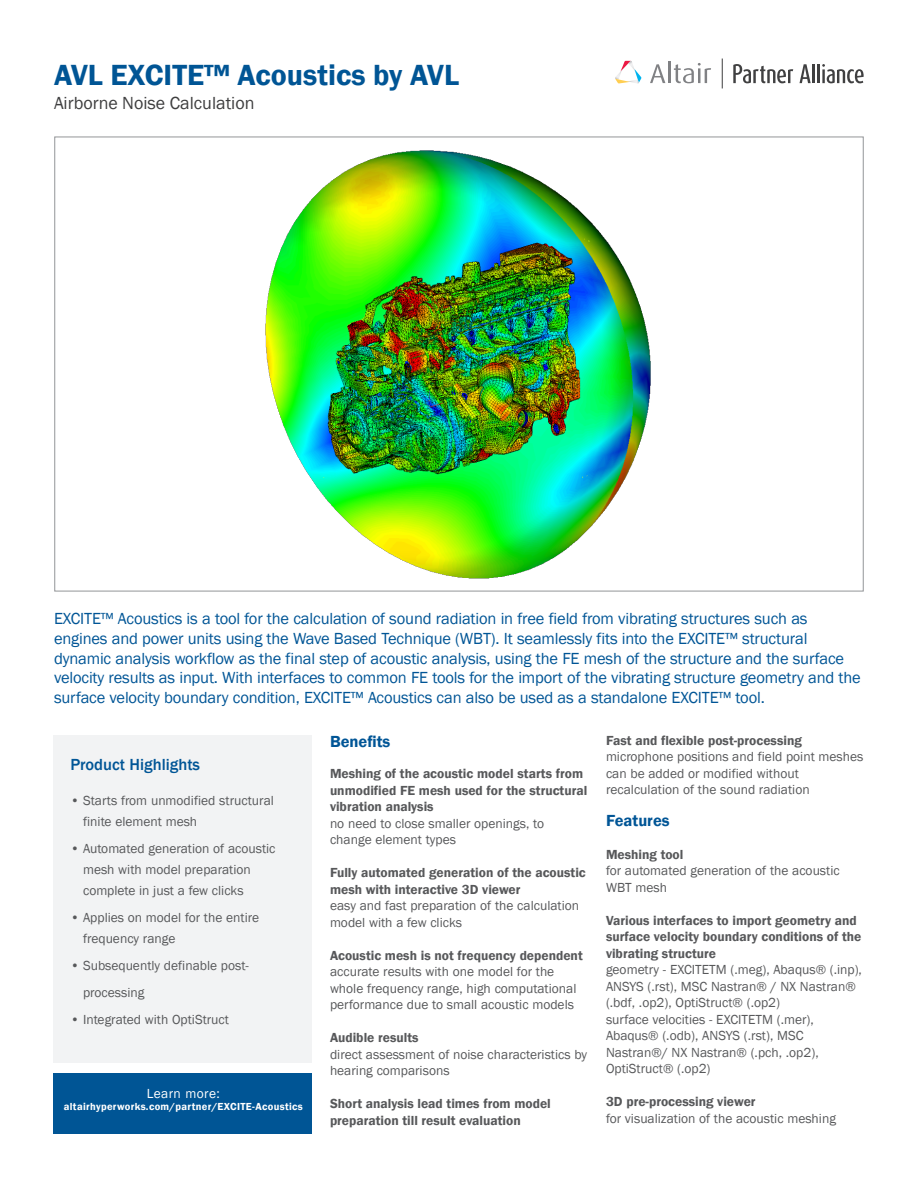
<style>
.page{position:relative;width:918px;height:1188px;background:#fff}
.page>*{position:absolute;margin:0;border:0;box-sizing:border-box;transform-origin:0 0}
.t1{font:600 30px "Franklin Gothic";color:#005595}
.t2{font:18px "Franklin Gothic";color:#3e3e3f}
.body{font:16.5px/19.8px "Franklin Gothic";letter-spacing:-.01em;color:#005596}
.body-2{font:500 16.5px "Franklin Gothic";color:#005596}
.body-3{font:600 16.5px "Franklin Gothic";color:#005596}
.body-4{font:13.5px/16.5px "Franklin Gothic";color:#57585a}
.body-5{font:600 13.5px/16.5px "Franklin Gothic";color:#57585a}
.body-6{font:13.5px "Franklin Gothic";letter-spacing:.03em;color:#fff}
.body-7{font:600 10.5px "Franklin Gothic";letter-spacing:.03em;color:#fff}
.s1{font-weight:600}
</style>
<div class="page">
<div style="left:54px;top:1074px;width:258px;height:60px;background:#005595"></div>
<img style="left:265px;top:150px;width:386px;height:429px">
<svg style="left:650px;top:64px;width:15px;height:19px"></svg>
<hr style="left:668px;top:62px;width:3px;height:21px;background:#808184">
<svg style="left:674px;top:63px;width:37px;height:20px"></svg>
<svg style="left:615px;top:61px;width:27px;height:23px"></svg>
<svg style="left:722px;top:59px;width:1px;height:29px"></svg>
<svg style="left:733px;top:64px;width:60px;height:19px"></svg>
<svg style="left:800px;top:64px;width:11px;height:19px"></svg>
<hr style="left:812px;top:64px;width:3px;height:19px;background:#404041">
<hr style="left:817px;top:64px;width:3px;height:19px;background:#404041">
<svg style="left:822px;top:64px;width:42px;height:19px"></svg>
<div style="left:54px;top:735px;width:258px;height:328px;background:#f2f3f4"></div>
<p class="t1" style="left:54px;top:57px;width:407px">AVL EXCITE™ Acoustics by AVL</p>
<p class="t2" style="left:54px;top:92px;width:202px">Airborne Noise Calculation</p>
<p class="body" style="left:54px;top:609px;width:808px">EXCITE™ Acoustics is a tool for the calculation of sound radiation in free field from vibrating structures such as engines and power units using the Wave Based Technique (WBT). It seamlessly fits into the EXCITE™ structural dynamic analysis workflow as the final step of acoustic analysis, using the FE mesh of the structure and the surface velocity results as input. With interfaces to common FE tools for the import of the vibrating structure geometry and the surface velocity boundary condition, EXCITE™ Acoustics can also be used as a standalone EXCITE™ tool.</p>
<p class="body-2" style="left:70px;top:754px;width:131px">Product Highlights</p>
<p class="body-4" style="left:83px;top:791px;width:192px;line-height:21px;text-indent:-13px">• Starts from unmodified structural finite element mesh</p>
<p class="body-4" style="left:83px;top:839px;width:194px;line-height:21px;text-indent:-13px">• Automated generation of acoustic mesh with model preparation complete in just a few clicks</p>
<p class="body-4" style="left:83px;top:908px;width:178px;line-height:21px;text-indent:-13px">• Applies on model for the entire frequency range</p>
<p class="body-4" style="left:83px;top:953px;width:167px;line-height:27px;text-indent:-13px">• Subsequently definable post&shy;processing</p>
<p class="body-4" style="left:70px;top:1012px;width:160px">• Integrated with OptiStruct</p>
<p class="body-6" style="left:147px;top:1085px;width:75px">Learn more:</p>
<p class="body-7" style="left:64px;top:1100px;width:240px">altairhyperworks.com/partner/EXCITE-Acoustics</p>
<p class="body-3" style="left:330px;top:731px;width:62px">Benefits</p>
<p class="body-5" style="left:330px;top:766px;width:259px">Meshing of the acoustic model starts from unmodified FE mesh used for the structural vibration analysis</p>
<p class="body-4" style="left:330px;top:815px;width:216px">no need to close smaller openings, to change element types</p>
<p class="body-5" style="left:330px;top:865px;width:257px">Fully automated generation of the acoustic mesh with interactive 3D viewer</p>
<p class="body-4" style="left:330px;top:898px;width:251px">easy and fast preparation of the calculation model with a few clicks</p>
<p class="body-4" style="left:330px;top:947px;width:254px"><span class="s1">Acoustic mesh is not frequency dependent </span>accurate results with one model for the whole frequency range, high computational</p>
<p class="body-4" style="left:330px;top:997px;width:246px">performance due to small acoustic models</p>
<p class="body-5" style="left:330px;top:1030px;width:90px">Audible results</p>
<p class="body-4" style="left:330px;top:1046px;width:259px">direct assessment of noise characteristics by hearing comparisons</p>
<p class="body-5" style="left:330px;top:1096px;width:222px">Short analysis lead times from model preparation till result evaluation</p>
<p class="body-5" style="left:606px;top:732px;width:197px">Fast and flexible post-processing</p>
<p class="body-4" style="left:606px;top:749px;width:259px">microphone positions and field point meshes can be added or modified without</p>
<p class="body-4" style="left:606px;top:782px;width:205px">recalculation of the sound radiation</p>
<p class="body-3" style="left:606px;top:810px;width:65px">Features</p>
<p class="body-5" style="left:606px;top:846px;width:79px">Meshing tool</p>
<p class="body-4" style="left:606px;top:863px;width:235px">for automated generation of the acoustic<br>WBT mesh</p>
<p class="body-5" style="left:606px;top:912px;width:257px">Various interfaces to import geometry and surface velocity boundary conditions of the vibrating structure</p>
<p class="body-4" style="left:606px;top:962px;width:257px">geometry - EXCITETM (.meg), Abaqus® (.inp),<br>ANSYS (.rst), MSC Nastran® / NX Nastran®</p>
<p class="body-4" style="left:606px;top:995px;width:176px">(.bdf, .op2), OptiStruct® (.op2)</p>
<p class="body-4" style="left:606px;top:1011px;width:214px">surface velocities - EXCITETM (.mer),<br>Abaqus® (.odb), ANSYS (.rst), MSC<br>Nastran®/ NX Nastran® (.pch, .op2),<br>OptiStruct® (.op2)</p>
<p class="body-5" style="left:606px;top:1094px;width:151px">3D pre-processing viewer</p>
<p class="body-4" style="left:606px;top:1110px;width:231px">for visualization of the acoustic meshing</p>
</div>
